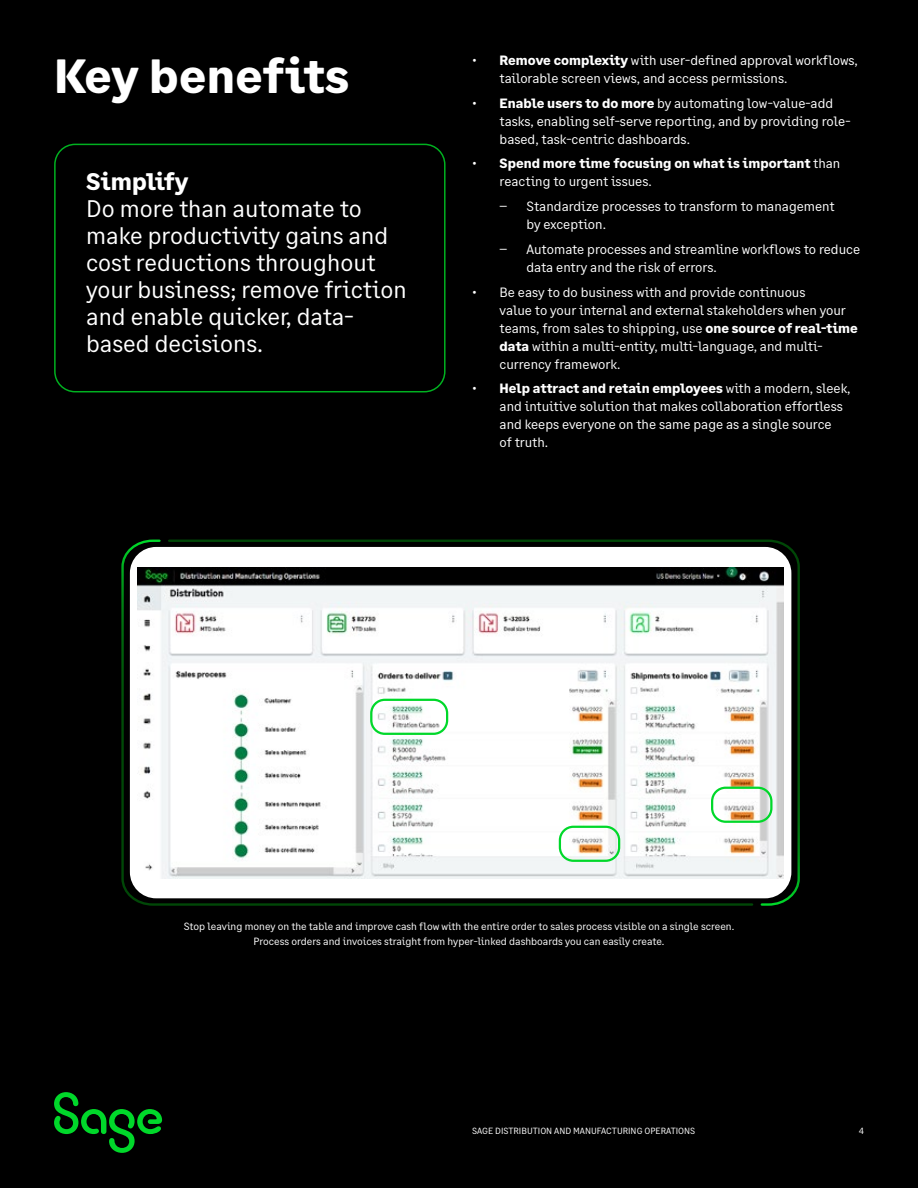
<style>
.page{position:relative;width:918px;height:1188px;background:#000}
.page>*{position:absolute;margin:0;border:0;box-sizing:border-box;transform-origin:0 0}
.t1{font:700 48px "Sage Text";letter-spacing:.005em;color:#fff}
.t2{font:24px/27px "Sage Text";color:#fff}
.t3{font:700 24px "Sage Text";letter-spacing:-.005em;color:#fff}
.t4{font:13.5px/18px "Sage Text";color:#fff}
.t5{font:700 13.5px/18px "Sage Text";color:#fff}
.t6{font:10.5px/15px "Sage Text";color:#fff;text-align:center}
.t7{font:9px "Sage Text";color:#fff}
.s1{font-weight:700}
.s2{font-weight:400}
</style>
<div class="page">
<div style="left:54px;top:144px;width:392px;height:248px;border:2px solid #00b120;border-radius:20px"></div>
<svg style="left:121px;top:539px;width:46px;height:367px"></svg>
<svg style="left:167px;top:539px;width:633px;height:367px"></svg>
<img style="left:138px;top:567px;width:646px;height:311px">
<div style="left:370px;top:699px;width:78px;height:36px;border:2px solid #00d82a;border-radius:14px"></div>
<div style="left:711px;top:787px;width:62px;height:36px;border:2px solid #00d82a;border-radius:14px"></div>
<div style="left:559px;top:826px;width:61px;height:36px;border:2px solid #00d82a;border-radius:14px"></div>
<svg style="left:54px;top:1092px;width:108px;height:61px"></svg>
<h1 class="t1" style="left:54px;top:46px;width:297px">Key benefits</h1>
<p class="t4" style="left:500px;top:51px;width:360px;text-indent:-27px">• <span class="s1">Remove complexity</span> with user-defined approval workflows, tailorable screen views, and access permissions.</p>
<p class="t4" style="left:500px;top:94px;width:352px;text-indent:-27px">• <span class="s1">Enable users to do more</span> by automating low-value-add tasks, enabling self-serve reporting, and by providing role&shy;based, task-centric dashboards.</p>
<p class="t5" style="left:500px;top:155px;width:342px;text-indent:-27px"><span class="s2">•</span> Spend more time focusing on what is important <span class="s2">than reacting to urgent issues.</span></p>
<p class="t4" style="left:527px;top:198px;width:310px;text-indent:-27px">– Standardize processes to transform to management by exception.</p>
<p class="t4" style="left:527px;top:240px;width:335px;text-indent:-27px">– Automate processes and streamline workflows to reduce data entry and the risk of errors.</p>
<p class="t4" style="left:500px;top:283px;width:360px;text-indent:-27px">• Be easy to do business with and provide continuous<br>value to your internal and external stakeholders when your teams, from sales to shipping, use <span class="s1">one source of real-time data</span> within a multi-entity, multi-language, and multi&shy;currency framework.</p>
<p class="t4" style="left:500px;top:380px;width:352px;text-indent:-27px">• <span class="s1">Help attract and retain employees</span> with a modern, sleek, and intuitive solution that makes collaboration effortless and keeps everyone on the same page as a single source<br>of truth.</p>
<h2 class="t3" style="left:86px;top:167px;width:104px">Simplify</h2>
<h2 class="t2" style="left:86px;top:196px;width:322px">Do more than automate to make productivity gains and cost reductions throughout your business; remove friction and enable quicker, data&shy;based decisions.</h2>
<p class="t6" style="left:184px;top:919px;width:552px">Stop leaving money on the table and improve cash flow with the entire order to sales process visible on a single screen.<br>Process orders and invoices straight from hyper-linked dashboards you can easily create.</p>
<p class="t7" style="left:472px;top:1125px;width:225px">SAGE DISTRIBUTION AND MANUFACTURING OPERATIONS</p>
<p class="t7" style="left:859px;top:1125px;width:7px">4</p>
</div>
